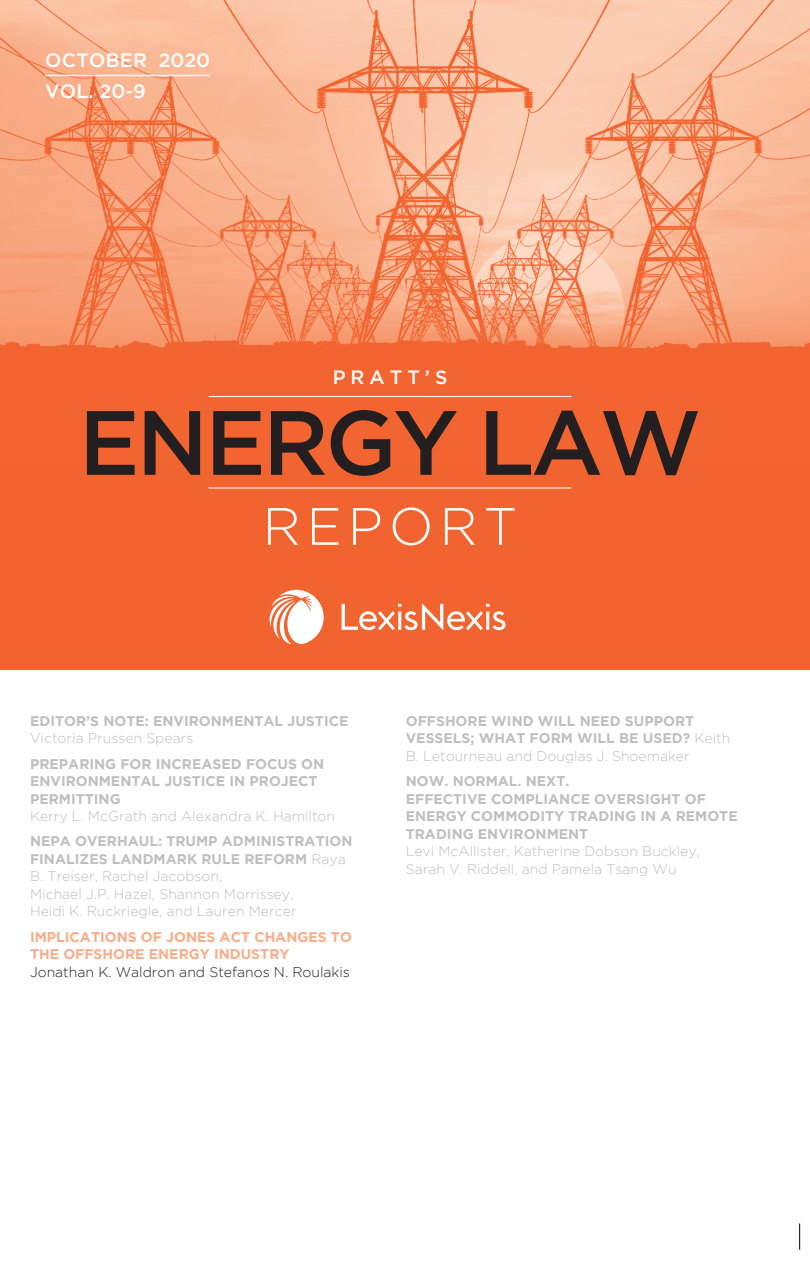
<style>
.page{position:relative;width:810px;height:1276px;background:#fff}
.page>*{position:absolute;margin:0;border:0;box-sizing:border-box;transform-origin:0 0}
.t1{font:500 91px "Gotham";letter-spacing:-.035em;color:#231f20}
.t2{font:300 52.5px "Gotham";letter-spacing:.115em;color:#fff}
.t3{font:500 19.25px/31px "Gotham";letter-spacing:.015em;color:#fff}
.t4{font:700 14px/17.5px "Gotham";color:#bfbfbf}
.t5{font:300 14px/17.5px "Gotham";color:#bfbfbf}
.t6{font:700 14px/17.5px "Gotham";color:#f9ad88}
.t7{font:300 14px "Gotham";color:#231f20}
.s1{font-weight:700}
.s2{font-weight:300}
</style>
<div class="page">
<img style="left:0;top:0;width:810px;height:469px">
<div style="left:0;top:469px;width:810px;height:201px;background:#f2642f"></div>
<hr style="left:209px;top:487px;width:362px;height:1px;background:#fff">
<hr style="left:209px;top:396px;width:362px;height:1px;background:#fff">
<hr style="left:45px;top:75px;width:165px;height:1px;background:#fff">
<img style="left:269px;top:589px;width:237px;height:55px">
<svg style="left:799px;top:1223px;width:1px;height:27px"></svg>
<h3 class="t3" style="left:45px;top:44px;width:166px">OCTOBER 2020<br>VOL. 20-9</h3>
<h3 class="t3" style="left:333px;top:361px;width:116px">PRA TT’S</h3>
<h1 class="t1" style="left:79px;top:391px;width:624px">ENERGY LAW</h1>
<h2 class="t2" style="left:263px;top:498px;width:256px">Report</h2>
<p class="t4" style="left:30px;top:711px;width:320px">EDITOR’S NOTE: ENVIRONMENTAL JUSTICE</p>
<p class="t5" style="left:30px;top:729px;width:165px">Victoria prussen Spears</p>
<p class="t4" style="left:30px;top:754px;width:295px">PREPARING FOR INCREASED FOCUS ON<br>ENVIRONMENTAL JUSTICE IN PROJECT<br>PERMITTING</p>
<p class="t5" style="left:30px;top:807px;width:307px">Kerry L. McGrath and Alexandra K. Hamilton</p>
<p class="t5" style="left:30px;top:832px;width:324px"><span class="s1">NEPA OVERHAUL: TRUMP ADMINISTRATION FINALIZES LANDMARK RULE REFORM</span> Raya B. treiser, Rachel Jacobson,<br>Michael J.p. Hazel, Shannon Morrissey,<br>Heidi K. Ruckriegle, and Lauren Mercer</p>
<p class="t6" style="left:30px;top:928px;width:323px">IMPLICATIONS OF JONES ACT CHANGES TO<br>THE OFFSHORE ENERGY INDUSTRY</p>
<p class="t7" style="left:30px;top:964px;width:321px">Jonathan K. Waldron and Stefanos N. Roulakis</p>
<p class="t4" style="left:406px;top:711px;width:326px">OFFSHORE WIND WILL NEED SUPPORT<br>VESSELS; WHAT FORM WILL BE USED? <span class="s2">Keith<br>B. Letourneau and Douglas J. Shoemaker</span></p>
<p class="t4" style="left:406px;top:772px;width:333px">NOW. NORMAL. NEXT.<br>EFFECTIVE COMPLIANCE OVERSIGHT OF<br>ENERGY COMMODITY TRADING IN A REMOTE<br>TRADING ENVIRONMENT</p>
<p class="t5" style="left:406px;top:842px;width:296px">Levi McAllister, Katherine Dobson Buckley,<br>Sarah V. Riddell, and pamela tsang Wu</p>
</div>
